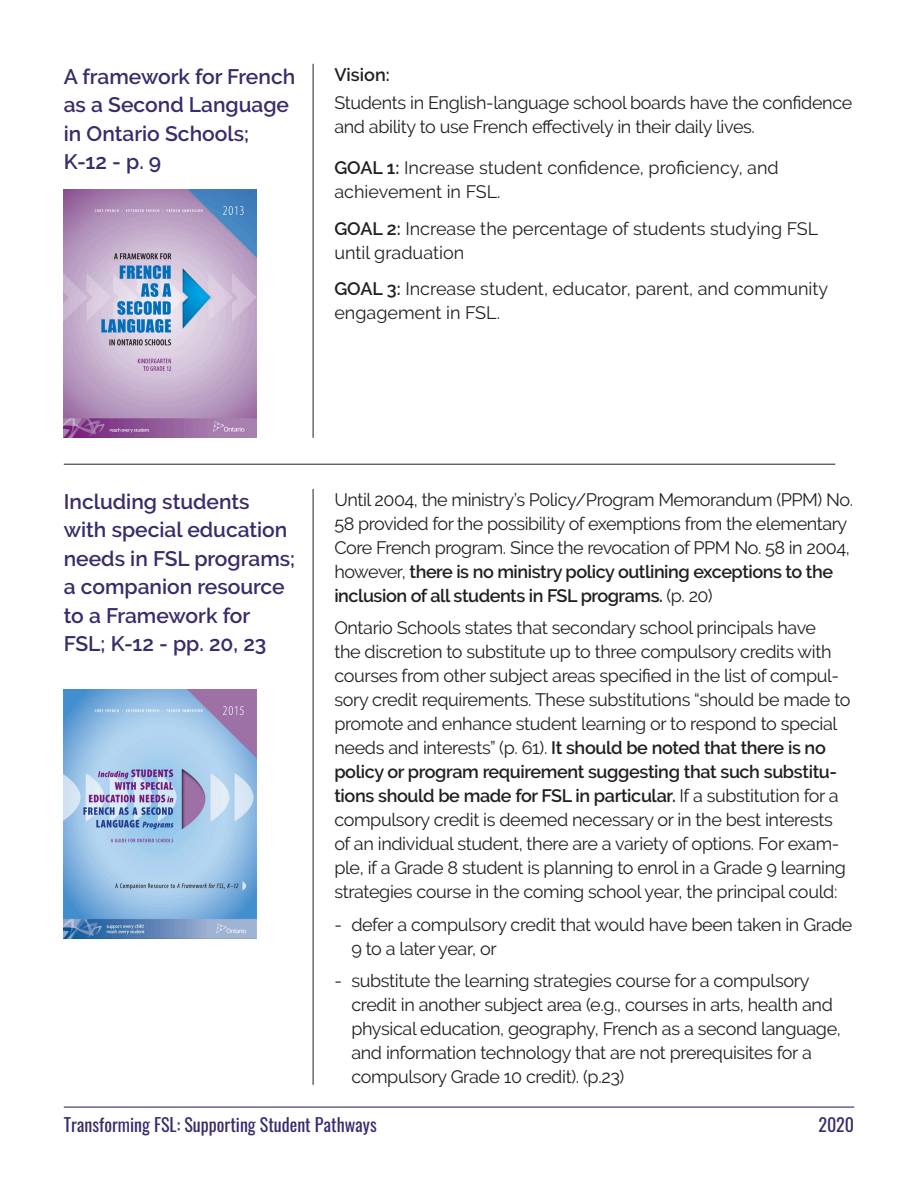
<style>
.page{position:relative;width:918px;height:1188px;background:#fff}
.page>*{position:absolute;margin:0;border:0;box-sizing:border-box;transform-origin:0 0}
.t1{font:600 21px/28.5px "Raleway";color:#3a2b6b}
.t2{font:18px/24px "Raleway";letter-spacing:-.02em;color:#231f20}
.t3{font:18px/24px "Raleway";color:#231f20}
.t4{font:18px "Oswald";color:#3a2b6b}
.t5{font:600 18px "Raleway";color:#231f20}
.s1{font-weight:600}
</style>
<div class="page">
<hr style="left:64px;top:1107px;width:790px;height:1px;background:#3a2b6b">
<hr style="left:313px;top:64px;width:1px;height:374px;background:#231f20">
<hr style="left:313px;top:489px;width:1px;height:596px;background:#231f20">
<hr style="left:64px;top:464px;width:771px;height:1px;background:#231f20">
<img style="left:64px;top:189px;width:192px;height:249px">
<img style="left:64px;top:689px;width:192px;height:249px">
<p class="t1" style="left:64px;top:62px;width:233px">A framework for French as a Second Language in Ontario Schools;<br>K-12 - p. 9</p>
<p class="t5" style="left:334px;top:64px;width:57px">Vision:</p>
<p class="t2" style="left:334px;top:91px;width:520px">Students in English-language school boards have the confidence and ability to use French effectively in their daily lives.</p>
<p class="t3" style="left:334px;top:156px;width:446px"><span class="s1">GOAL 1:</span> Increase student confidence, proficiency, and achievement in FSL.</p>
<p class="t3" style="left:334px;top:216px;width:485px"><span class="s1">GOAL 2:</span> Increase the percentage of students studying FSL until graduation</p>
<p class="t3" style="left:334px;top:277px;width:495px"><span class="s1">GOAL 3:</span> Increase student, educator, parent, and community engagement in FSL.</p>
<p class="t1" style="left:64px;top:487px;width:233px">Including students with special education needs in FSL programs; a companion resource to a Framework for<br>FSL; K-12 - pp. 20, 23</p>
<p class="t2" style="left:334px;top:487px;width:520px">Until 2004, the ministry’s Policy/Program Memorandum (PPM) No.<br>58 provided for the possibility of exemptions from the elementary Core French program. Since the revocation of PPM No. 58 in 2004, however, <span class="s1">there is no ministry policy outlining exceptions to the inclusion of all students in FSL programs.</span> (p. 20)</p>
<p class="t2" style="left:334px;top:616px;width:518px">Ontario Schools states that secondary school principals have<br>the discretion to substitute up to three compulsory credits with courses from other subject areas specified in the list of compul&shy;sory credit requirements. These substitutions “should be made to promote and enhance student learning or to respond to special needs and interests” (p. 61). <span class="s1">It should be noted that there is no policy or program requirement suggesting that such substitu&shy;tions should be made for FSL in particular.</span> If a substitution for a compulsory credit is deemed necessary or in the best interests of an individual student, there are a variety of options. For exam&shy;ple, if a Grade 8 student is planning to enrol in a Grade 9 learning strategies course in the coming school year, the principal could:</p>
<p class="t2" style="left:351px;top:912px;width:503px;text-indent:-17px">- defer a compulsory credit that would have been taken in Grade<br>9 to a later year, or</p>
<p class="t2" style="left:351px;top:969px;width:491px;text-indent:-17px">- substitute the learning strategies course for a compulsory credit in another subject area (e.g., courses in arts, health and physical education, geography, French as a second language, and information technology that are not prerequisites for a compulsory Grade 10 credit). (p.23)</p>
<p class="t4" style="left:64px;top:1109px;width:314px">Transforming FSL: Supporting Student Pathways</p>
<p class="t4" style="left:818px;top:1109px;width:37px">2020</p>
</div>
